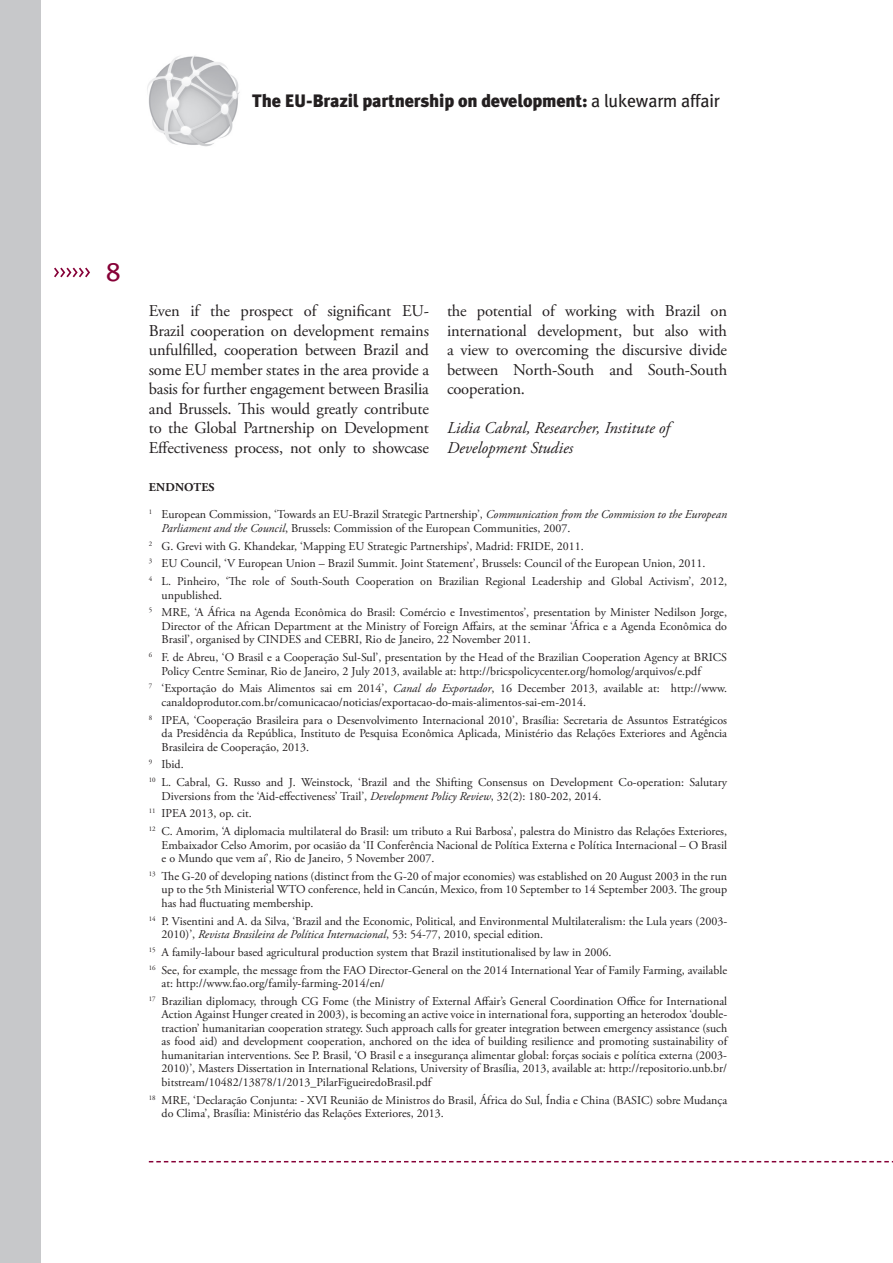
<style>
.page{position:relative;width:893px;height:1263px;background:#fff}
.page>*{position:absolute;margin:0;border:0;box-sizing:border-box;transform-origin:0 0}
.t1{font:27px "Meta Plus Book Caps";color:#860037}
.t2{font:900 18px "Meta Plus";letter-spacing:-.01em;color:#231f20}
.t3{font:16.5px/19.5px "Adobe Garamond Pro";letter-spacing:-.01em;color:#231f20;text-align:justify}
.t4{font:italic 16.5px/19.5px "Adobe Garamond Pro";color:#231f20}
.t5{font:12px/13.5px "Adobe Garamond Pro";color:#231f20}
.t6{font:700 12px "Adobe Garamond Pro";letter-spacing:.015em;color:#231f20}
.s1{font-weight:400}
.s2{font-style:italic}
</style>
<div class="page">
<svg style="left:149px;top:1161px;width:744px;height:1px"></svg>
<svg style="left:54px;top:268px;width:36px;height:9px"></svg>
<img style="left:147px;top:56px;width:93px;height:91px">
<div style="left:0;top:0;width:40px;height:1263px;background:#c7c8ca"></div>
<h2 class="t2" style="left:252px;top:90px;width:469px">The EU-Brazil partnership on development: <span class="s1">a lukewarm affair</span></h2>
<h1 class="t1" style="left:106px;top:256px;width:16px">8</h1>
<p class="t3" style="left:149px;top:302px;width:282px">Even if the prospect of significant EU-Brazil cooperation on development remains unfulfilled, cooperation between Brazil and some EU member states in the area provide a basis for further engagement between Brasilia and Brussels. This would greatly contribute to the Global Partnership on Development Effectiveness process, not only to showcase</p>
<h3 class="t3" style="left:447px;top:302px;width:282px">the potential of working with Brazil on international development, but also with a view to overcoming the discursive divide between North-South and South-South cooperation.</h3>
<h3 class="t4" style="left:447px;top:419px;width:224px">Lidia Cabral, Researcher, Institute of<br>Development Studies</h3>
<p class="t6" style="left:149px;top:481px;width:67px">ENDNOTES</p>
<p class="t5" style="left:162px;top:508px;width:567px;text-indent:-13px"><sup>1</sup> European Commission, ‘Towards an EU-Brazil Strategic Partnership’, <span class="s2">Communication from the Commission to the European<br>Parliament and the Council</span>, Brussels: Commission of the European Communities, 2007.</p>
<p class="t5" style="left:149px;top:537px;width:580px;line-height:17.7px"><sup>2</sup> G. Grevi with G. Khandekar, ‘Mapping EU Strategic Partnerships’, Madrid: FRIDE, 2011.<br><sup>3</sup> EU Council, ‘V European Union – Brazil Summit. Joint Statement’, Brussels: Council of the European Union, 2011.<br><sup>4</sup> L. Pinheiro, ‘The role of South-South Cooperation on Brazilian Regional Leadership and Global Activism’, 2012,</p>
<p class="t5" style="left:149px;top:586px;width:580px;line-height:17.7px;text-indent:13px">unpublished.<br><sup>5</sup> MRE, ‘A África na Agenda Econômica do Brasil: Comércio e Investimentos’, presentation by Minister Nedilson Jorge,</p>
<p class="t5" style="left:162px;top:620px;width:567px">Director of the African Department at the Ministry of Foreign Affairs, at the seminar ‘África e a Agenda Econômica do<br>Brasil’, organised by CINDES and CEBRI, Rio de Janeiro, 22 November 2011.</p>
<p class="t5" style="left:162px;top:651px;width:567px;text-indent:-13px"><sup>6</sup> F. de Abreu, ‘O Brasil e a Cooperação Sul-Sul’, presentation by the Head of the Brazilian Cooperation Agency at BRICS<br>Policy Centre Seminar, Rio de Janeiro, 2 July 2013, available at: http://bricspolicycenter.org/homolog/arquivos/e.pdf</p>
<p class="t5" style="left:162px;top:682px;width:567px;text-indent:-13px"><sup>7</sup> ‘Exportação do Mais Alimentos sai em 2014’, <span class="s2">Canal do Exportador</span>, 16 December 2013, available at: http://www. canaldoprodutor.com.br/comunicacao/noticias/exportacao-do-mais-alimentos-sai-em-2014.</p>
<p class="t5" style="left:162px;top:713px;width:567px;text-align:justify;text-indent:-13px"><sup>8</sup> IPEA, ‘Cooperação Brasileira para o Desenvolvimento Internacional 2010’, Brasília: Secretaria de Assuntos Estratégicos da Presidência da República, Instituto de Pesquisa Econômica Aplicada, Ministério das Relações Exteriores and Agência Brasileira de Cooperação, 2013.</p>
<p class="t5" style="left:149px;top:756px;width:580px;line-height:17.7px"><sup>9</sup> Ibid.<br><sup>10</sup> L. Cabral, G. Russo and J. Weinstock, ‘Brazil and the Shifting Consensus on Development Co-operation: Salutary</p>
<p class="t5" style="left:149px;top:787px;width:580px;line-height:17.7px;text-indent:13px">Diversions from the ‘Aid-effectiveness’ Trail’, <span class="s2">Development Policy Review</span>, 32(2): 180-202, 2014.<br><sup>11</sup> IPEA 2013, op. cit.<br><sup>12</sup> C. Amorim, ‘A diplomacia multilateral do Brasil: um tributo a Rui Barbosa’, palestra do Ministro das Relações Exteriores,</p>
<p class="t5" style="left:162px;top:838px;width:567px">Embaixador Celso Amorim, por ocasião da ‘II Conferência Nacional de Política Externa e Política Internacional – O Brasil e o Mundo que vem aí’, Rio de Janeiro, 5 November 2007.</p>
<p class="t5" style="left:162px;top:870px;width:567px;text-align:justify;text-indent:-13px"><sup>13</sup> The G-20 of developing nations (distinct from the G-20 of major economies) was established on 20 August 2003 in the run up to the 5th Ministerial WTO conference, held in Cancún, Mexico, from 10 September to 14 September 2003. The group has had fluctuating membership.</p>
<p class="t5" style="left:162px;top:914px;width:567px;text-indent:-13px"><sup>14</sup> P. Visentini and A. da Silva, ‘Brazil and the Economic, Political, and Environmental Multilateralism: the Lula years (2003-<br>2010)’, <span class="s2">Revista Brasileira de Política Internacional</span>, 53: 54-77, 2010, special edition.</p>
<p class="t5" style="left:149px;top:944px;width:580px;line-height:17.7px"><sup>15</sup> A family-labour based agricultural production system that Brazil institutionalised by law in 2006.<br><sup>16</sup> See, for example, the message from the FAO Director-General on the 2014 International Year of Family Farming, available</p>
<p class="t5" style="left:149px;top:975px;width:580px;line-height:17.7px;text-indent:13px">at: http://www.fao.org/family-farming-2014/en/<br><sup>17</sup> Brazilian diplomacy, through CG Fome (the Ministry of External Affair’s General Coordination Office for International</p>
<p class="t5" style="left:162px;top:1008px;width:567px;text-align:justify">Action Against Hunger created in 2003), is becoming an active voice in international fora, supporting an heterodox ‘double&shy;traction’ humanitarian cooperation strategy. Such approach calls for greater integration between emergency assistance (such as food aid) and development cooperation, anchored on the idea of building resilience and promoting sustainability of humanitarian interventions. See P. Brasil, ‘O Brasil e a insegurança alimentar global: forças sociais e política externa (2003- 2010)’, Masters Dissertation in International Relations, University of Brasília, 2013, available at: http://repositorio.unb.br/ bitstream/10482/13878/1/2013_PilarFigueiredoBrasil.pdf</p>
<p class="t5" style="left:162px;top:1093px;width:567px;text-indent:-13px"><sup>18</sup> MRE, ‘Declaração Conjunta: - XVI Reunião de Ministros do Brasil, África do Sul, Índia e China (BASIC) sobre Mudança do Clima’, Brasília: Ministério das Relações Exteriores, 2013.</p>
</div>
